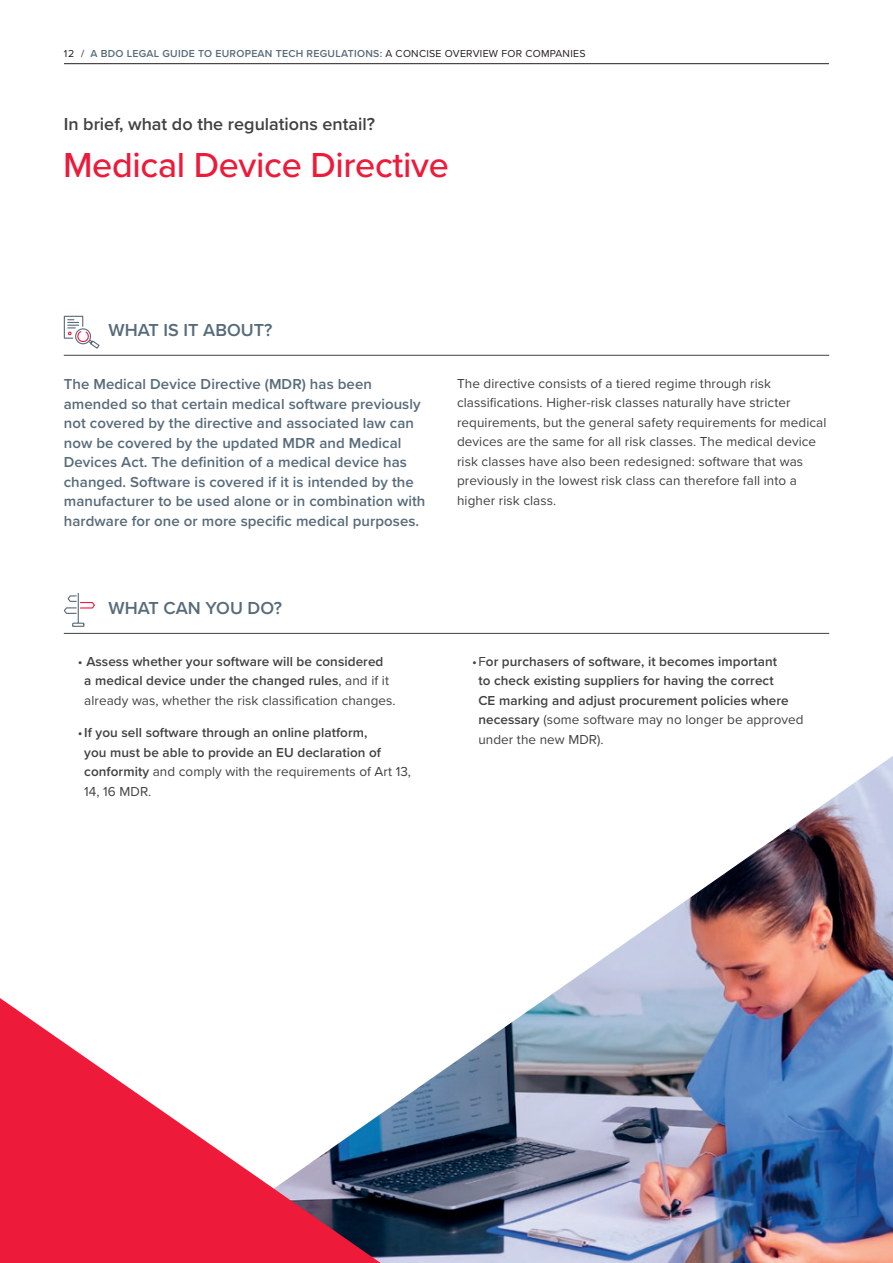
<style>
.page{position:relative;width:893px;height:1263px;background:#fff}
.page>*{position:absolute;margin:0;border:0;box-sizing:border-box;transform-origin:0 0}
.t1{font:500 36px "Proxima Nova";letter-spacing:-.01em;color:#ed1a3a}
.t2{font:600 18px "Proxima Nova";color:#414140}
.t3{font:600 18px "Proxima Nova";color:#586b7a}
.t4{font:600 15px/19.5px "Proxima Nova";letter-spacing:.005em;color:#586b7a}
.t5{font:600 13.5px/19.5px "Proxima Nova";letter-spacing:.005em;color:#414140}
.t6{font:13.5px/19.5px "Proxima Nova";letter-spacing:.005em;color:#414140}
.t7{font:600 10.5px "Proxima Nova";letter-spacing:.025em;color:#586b7a}
.s1{font-weight:400;color:#231f20}
.s2{font-weight:400}
</style>
<div class="page">
<hr style="left:64px;top:63px;width:765px;height:1px;background:#231f20">
<hr style="left:64px;top:355px;width:765px;height:1px;background:#414140">
<svg style="left:63px;top:315px;width:37px;height:34px"></svg>
<hr style="left:64px;top:633px;width:765px;height:1px;background:#414140">
<svg style="left:63px;top:593px;width:32px;height:34px"></svg>
<img style="left:381px;top:756px;width:512px;height:507px">
<svg style="left:0;top:998px;width:381px;height:265px;fill:#ed1a3a"></svg>
<p class="t7" style="left:64px;top:45px;width:523px"><span class="s1">12 /</span> A BDO LEGAL GUIDE TO EUROPEAN TECH REGULATIONS: <span class="s1">A CONCISE OVERVIEW FOR COMPANIES</span></p>
<h2 class="t2" style="left:64px;top:111px;width:313px">In brief, what do the regulations entail?</h2>
<h1 class="t1" style="left:63px;top:138px;width:387px">Medical Device Directive</h1>
<h2 class="t3" style="left:108px;top:316px;width:165px">WHAT IS IT ABOUT?</h2>
<p class="t4" style="left:64px;top:374px;width:363px">The Medical Device Directive (MDR) has been amended so that certain medical software previously not covered by the directive and associated law can now be covered by the updated MDR and Medical Devices Act. The definition of a medical device has changed. Software is covered if it is intended by the manufacturer to be used alone or in combination with hardware for one or more specific medical purposes.</p>
<h2 class="t3" style="left:108px;top:594px;width:175px">WHAT CAN YOU DO?</h2>
<p class="t5" style="left:84px;top:651px;width:313px;text-indent:-6px"><span class="s2">•</span> Assess whether your software will be considered<br>a medical device under the changed rules<span class="s2">, and if it already was, whether the risk classification changes.</span></p>
<p class="t5" style="left:84px;top:722px;width:328px;text-indent:-6px"><span class="s2">•</span>If you sell software through an online platform,<br>you must be able to provide an EU declaration of conformity <span class="s2">and comply with the requirements of Art 13, 14, 16 MDR.</span></p>
<p class="t6" style="left:457px;top:373px;width:371px">The directive consists of a tiered regime through risk classifications. Higher-risk classes naturally have stricter requirements, but the general safety requirements for medical devices are the same for all risk classes. The medical device risk classes have also been redesigned: software that was previously in the lowest risk class can therefore fall into a higher risk class.</p>
<p class="t5" style="left:478px;top:651px;width:327px;text-indent:-6px"><span class="s2">•F</span>or purchasers of software, it becomes important<br>to check existing suppliers for having the correct<br>CE marking and adjust procurement policies where necessary <span class="s2">(some software may no longer be approved under the new MDR).</span></p>
</div>
